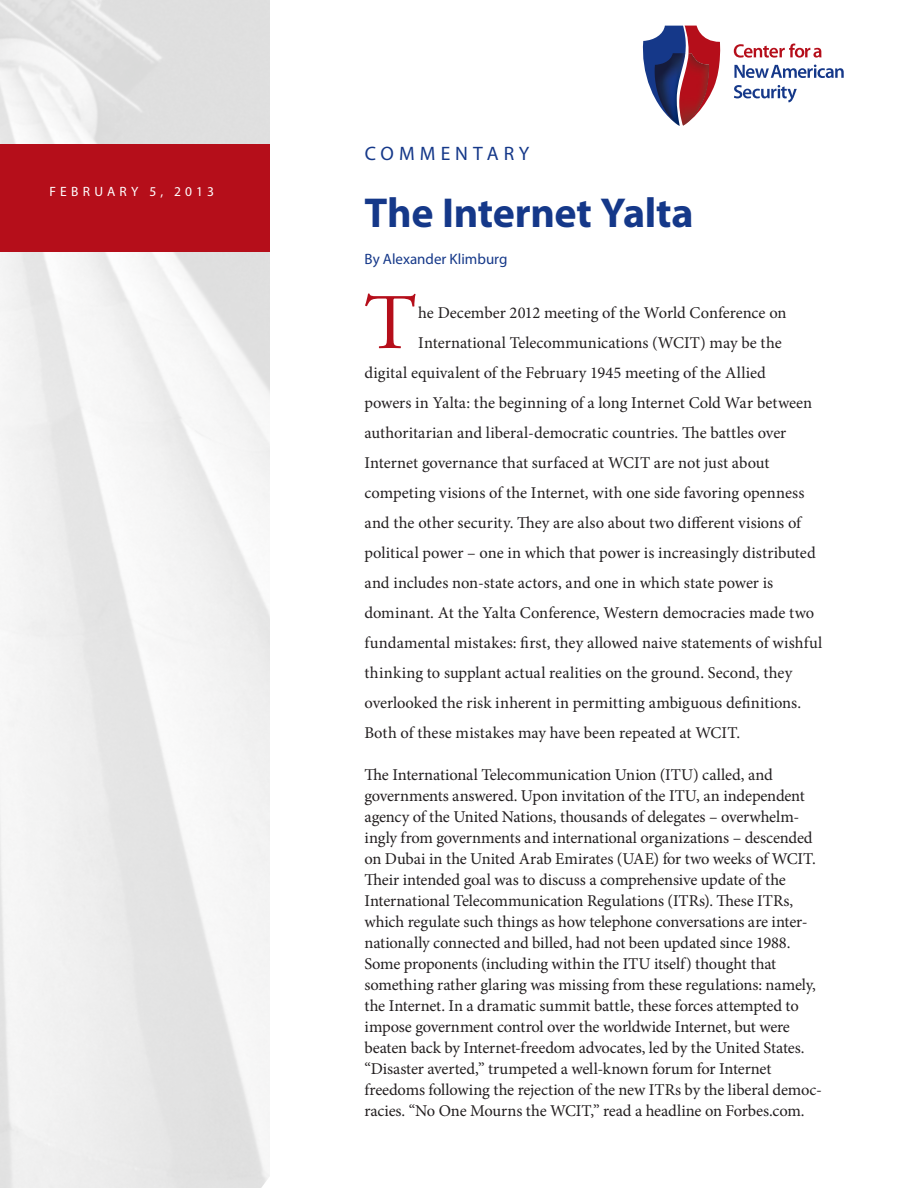
<style>
.page{position:relative;width:918px;height:1188px;background:#fff}
.page>*{position:absolute;margin:0;border:0;box-sizing:border-box;transform-origin:0 0}
.Article_Body_Intro{font:78.6px "Adobe Garamond Pro";color:#b50e1a}
.t1{font:700 42px "Myriad Pro";letter-spacing:-.01em;color:#153889}
.t2{font:19.5px "Myriad Pro";letter-spacing:.255em;color:#153889}
.Body_text{font:16.5px/21px "Minion Pro";letter-spacing:-.01em;color:#231f20}
.Article_Body_Intro-2{font:16.5px "Minion Pro";color:#231f20}
.t3{font:15px "Myriad Pro";color:#153889}
.t4{font:13.5px "Myriad Pro";letter-spacing:.315em;color:#fff}
</style>
<div class="page">
<svg style="left:734px;top:44px;width:87px;height:14px"></svg>
<svg style="left:734px;top:65px;width:110px;height:13px"></svg>
<svg style="left:734px;top:85px;width:63px;height:17px"></svg>
<svg style="left:643px;top:26px;width:78px;height:72px"></svg>
<img style="left:655px;top:53px;width:24px;height:73px">
<img style="left:679px;top:53px;width:30px;height:73px">
<div style="left:0;top:144px;width:270px;height:108px;background:#b50e1a"></div>
<p class="t4" style="left:49px;top:183px;width:166px">FEBRUARY 5, 2013</p>
<p class="t2" style="left:365px;top:142px;width:166px">COMMENTARY</p>
<h2 class="t1" style="left:364px;top:185px;width:331px">The Internet Yalta</h2>
<p class="t3" style="left:364px;top:249px;width:144px">By Alexander Klimburg</p>
<p class="Article_Body_Intro" style="left:364px;top:276px;width:53px">T</p>
<p class="Article_Body_Intro-2" style="left:418px;top:302px;width:370px">he December 2012 meeting of the World Conference on</p>
<p class="Article_Body_Intro-2" style="left:418px;top:332px;width:365px">International Telecommunications (WCIT) may be the</p>
<p class="Article_Body_Intro-2" style="left:364px;top:362px;width:403px">digital equivalent of the February 1945 meeting of the Allied</p>
<p class="Article_Body_Intro-2" style="left:364px;top:392px;width:449px">powers in Yalta: the beginning of a long Internet Cold War between</p>
<p class="Article_Body_Intro-2" style="left:364px;top:422px;width:423px">authoritarian and liberal-democratic countries. The battles over</p>
<p class="Article_Body_Intro-2" style="left:364px;top:452px;width:406px">Internet governance that surfaced at WCIT are not just about</p>
<p class="Article_Body_Intro-2" style="left:364px;top:482px;width:441px">competing visions of the Internet, with one side favoring openness</p>
<p class="Article_Body_Intro-2" style="left:364px;top:512px;width:438px">and the other security. They are also about two different visions of</p>
<p class="Article_Body_Intro-2" style="left:364px;top:542px;width:453px">political power – one in which that power is increasingly distributed</p>
<p class="Article_Body_Intro-2" style="left:364px;top:572px;width:410px">and includes non-state actors, and one in which state power is</p>
<p class="Article_Body_Intro-2" style="left:364px;top:602px;width:451px">dominant. At the Yalta Conference, Western democracies made two</p>
<p class="Article_Body_Intro-2" style="left:364px;top:632px;width:459px">fundamental mistakes: first, they allowed naive statements of wishful</p>
<p class="Article_Body_Intro-2" style="left:364px;top:662px;width:429px">thinking to supplant actual realities on the ground. Second, they</p>
<p class="Article_Body_Intro-2" style="left:364px;top:692px;width:438px">overlooked the risk inherent in permitting ambiguous definitions.</p>
<p class="Article_Body_Intro-2" style="left:364px;top:722px;width:377px">Both of these mistakes may have been repeated at WCIT.</p>
<p class="Body_text" style="left:364px;top:764px;width:459px">The International Telecommunication Union (ITU) called, and governments answered. Upon invitation of the ITU, an independent agency of the United Nations, thousands of delegates – overwhelm&shy;ingly from governments and international organizations – descended on Dubai in the United Arab Emirates (UAE) for two weeks of WCIT.<br>Their intended goal was to discuss a comprehensive update of the International Telecommunication Regulations (ITRs). These ITRs, which regulate such things as how telephone conversations are inter&shy;nationally connected and billed, had not been updated since 1988.<br>Some proponents (including within the ITU itself) thought that something rather glaring was missing from these regulations: namely, the Internet. In a dramatic summit battle, these forces attempted to impose government control over the worldwide Internet, but were beaten back by Internet-freedom advocates, led by the United States. “Disaster averted,” trumpeted a well-known forum for Internet freedoms following the rejection of the new ITRs by the liberal democ&shy;racies. “No One Mourns the WCIT,” read a headline on Forbes.com.</p>
</div>
